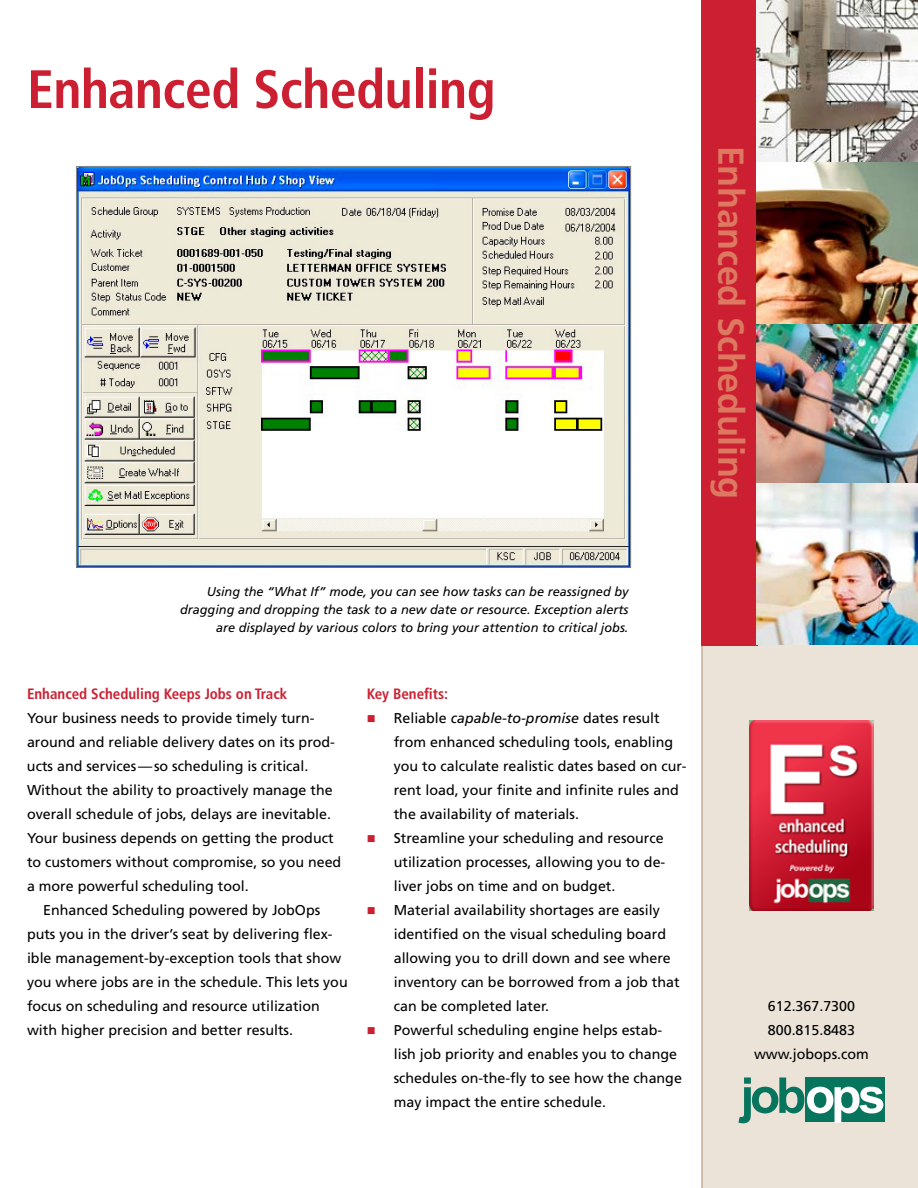
<style>
.page{position:relative;width:918px;height:1188px;background:#fff}
.page>*{position:absolute;margin:0;border:0;box-sizing:border-box;transform-origin:0 0}
.t1{font:700 condensed 54px "Frutiger";letter-spacing:-.01em;color:#cc2032}
.t2{font:700 36px "Frutiger";letter-spacing:-.01em;color:#dd7960}
.t3{font:700 condensed 15px "Frutiger";color:#cc2032}
.t4{font:14.25px/24px "Frutiger";color:#000}
.t5{font:italic 12.75px/18px "Frutiger";color:#000;text-align:right}
.t6{font:12px "Wingdings";color:#cc2032}
.s1{font-style:italic}
</style>
<div class="page">
<div style="left:701px;top:645px;width:217px;height:543px;background:#ebe3d8"></div>
<div style="left:701px;top:0;width:57px;height:645px;background:#cc2032"></div>
<img style="left:756px;top:0;width:162px;height:483px">
<img style="left:756px;top:483px;width:162px;height:162px">
<img style="left:749px;top:720px;width:125px;height:191px">
<img style="left:78px;top:168px;width:551px;height:398px">
<div style="left:806px;top:1077px;width:79px;height:45px;background:#07755e"></div>
<svg style="left:738px;top:1077px;width:145px;height:46px"></svg>
<h1 class="t1" style="left:27px;top:57px;width:470px">Enhanced Scheduling</h1>
<h2 class="t2" style="left:752px;top:146px;width:355px;rotate:90deg">Enhanced Scheduling</h2>
<p class="t5" style="left:180px;top:583px;width:450px">Using the “What If” mode, you can see how tasks can be reassigned by dragging and dropping the task to a new date or resource. Exception alerts are displayed by various colors to bring your attention to critical jobs.</p>
<p class="t3" style="left:27px;top:685px;width:262px">Enhanced Scheduling Keeps Jobs on Track</p>
<p class="t4" style="left:27px;top:706px;width:316px">Your business needs to provide timely turn&shy;around and reliable delivery dates on its prod&shy;ucts and services—so scheduling is critical.<br>Without the ability to proactively manage the overall schedule of jobs, delays are inevitable.<br>Your business depends on getting the product to customers without compromise, so you need a more powerful scheduling tool.</p>
<p class="t4" style="left:27px;top:898px;width:322px;text-indent:16px">Enhanced Scheduling powered by JobOps puts you in the driver’s seat by delivering flex&shy;ible management-by-exception tools that show you where jobs are in the schedule. This lets you focus on scheduling and resource utilization with higher precision and better results.</p>
<p class="t3" style="left:367px;top:685px;width:83px">Key Benefits:</p>
<p class="t4" style="left:394px;top:706px;width:294px">Reliable <span class="s1">capable-to-promise</span> dates result from enhanced scheduling tools, enabling you to calculate realistic dates based on cur&shy;rent load, your finite and infinite rules and the availability of materials.<br>Streamline your scheduling and resource utilization processes, allowing you to de&shy;liver jobs on time and on budget.<br>Material availability shortages are easily identified on the visual scheduling board allowing you to drill down and see where inventory can be borrowed from a job that can be completed later.<br>Powerful scheduling engine helps estab&shy;lish job priority and enables you to change schedules on-the-fly to see how the change may impact the entire schedule.</p>
<p class="t6" style="left:367px;top:712px;width:10px">■</p>
<p class="t6" style="left:367px;top:832px;width:10px">■</p>
<p class="t6" style="left:367px;top:904px;width:10px">■</p>
<p class="t6" style="left:367px;top:1024px;width:10px">■</p>
<p class="t4" style="left:754px;top:994px;width:116px;text-align:center">612.367.7300<br>800.815.8483 www.jobops.com</p>
</div>
